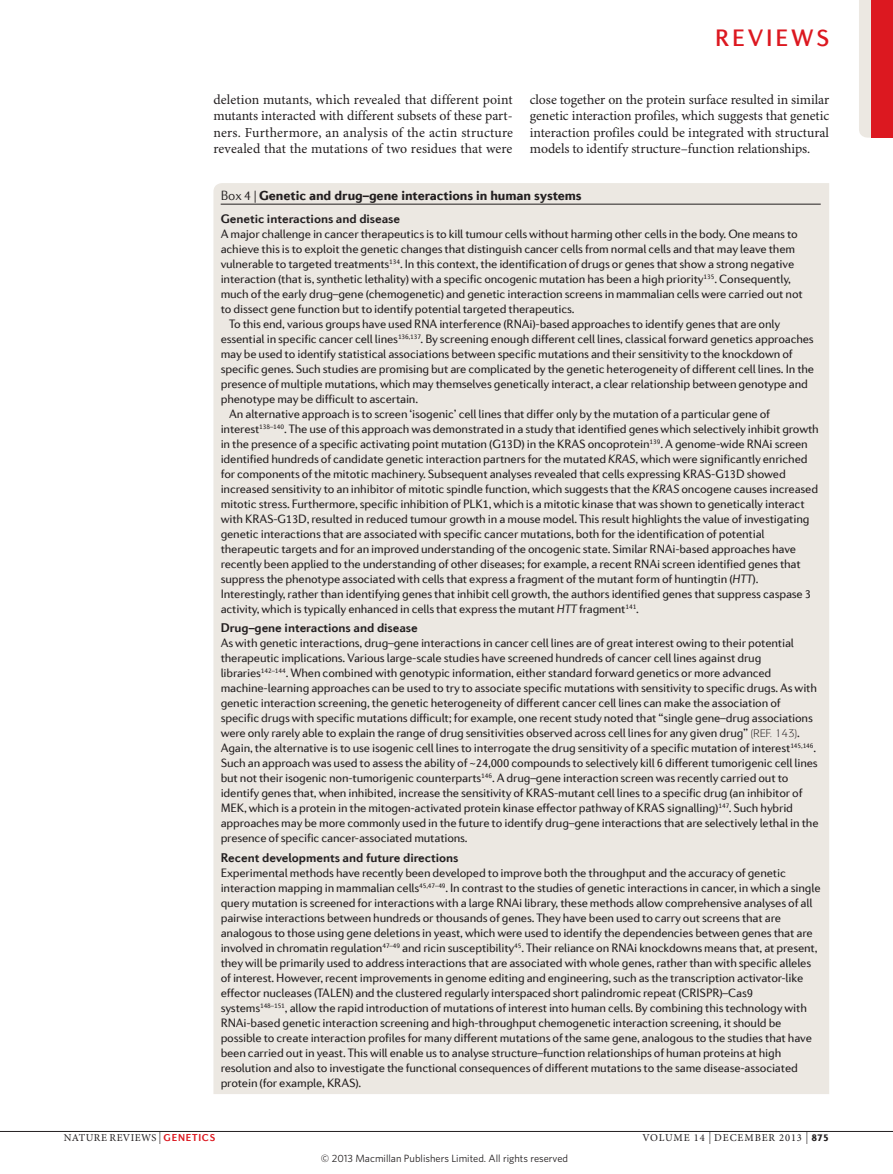
<style>
.page{position:relative;width:893px;height:1174px;background:#fff}
.page>*{position:absolute;margin:0;border:0;box-sizing:border-box;transform-origin:0 0}
.t1{font:500 24px "Diverda Sans Com";letter-spacing:.115em;color:#dc1820}
.bodyfirst_inline{font:13.8px/16.5px "Minion Pro";color:#231f20;text-align:justify}
.boxtitle{font:900 13.5px "Diverda Sans Com";letter-spacing:-.005em;color:#231f20}
.boxcrosshead{font:700 12.75px "Diverda Sans Com";letter-spacing:-.005em;color:#231f20}
.boxbody1{font:12.3px/15px "Diverda Sans Com";letter-spacing:-.015em;color:#231f20}
.boxbody{font:12.3px/15px "Diverda Sans Com";letter-spacing:-.015em;color:#231f20}
.t2{font:10.5px "Whitney";color:#231f20}
.t3{font:10.5px "Minion Pro";letter-spacing:.07em;color:#231f20}
.t4{font:10.5px "Minion Pro";letter-spacing:.04em;color:#231f20}
.s1{font-weight:300}
.s2{font-style:italic}
.s3{font-size:12px}
.s4{font-family:"Diverda Sans Com";font-weight:700;font-size:10.2px;color:#dc1820}
.s5{font-family:"Diverda Sans Com";font-weight:900}
</style>
<div class="page">
<hr style="left:0;top:1131px;width:893px;height:1px;background:#231f20">
<div style="left:213px;top:183px;width:616px;height:911px;background:#ece8e2"></div>
<hr style="left:221px;top:204px;width:600px;height:1px;background:#231f20">
<svg style="left:859px;top:0;width:13px;height:138px;background:#ead8d3"></svg>
<div style="left:872px;top:0;width:21px;height:138px;background:#dc1820"></div>
<svg style="left:751px;top:729px;width:20px;height:10px"></svg>
<svg style="left:777px;top:729px;width:2px;height:8px"></svg>
<h1 class="t1" style="left:715px;top:24px;width:116px">REVIEWS</h1>
<p class="bodyfirst_inline" style="left:213px;top:92px;width:301px">deletion mutants, which revealed that different point mutants interacted with different subsets of these part&shy;ners. Furthermore, an analysis of the actin structure revealed that the mutations of two residues that were</p>
<p class="bodyfirst_inline" style="left:530px;top:92px;width:301px">close together on the protein surface resulted in similar genetic interaction profiles, which suggests that genetic interaction profiles could be integrated with structural models to identify structure–function relationships.</p>
<p class="boxtitle" style="left:221px;top:187px;width:362px"><span class="s1">Box 4 |</span> Genetic and drug–gene interactions in human systems</p>
<p class="boxcrosshead" style="left:221px;top:211px;width:181px">Genetic interactions and disease</p>
<p class="boxbody1" style="left:221px;top:226px;width:584px">A major challenge in cancer therapeutics is to kill tumour cells without harming other cells in the body. One means to achieve this is to exploit the genetic changes that distinguish cancer cells from normal cells and that may leave them vulnerable to targeted treatments<sup>134</sup>. In this context, the identification of drugs or genes that show a strong negative interaction (that is, synthetic lethality) with a specific oncogenic mutation has been a high priority<sup>135</sup>. Consequently, much of the early drug–gene (chemogenetic) and genetic interaction screens in mammalian cells were carried out not to dissect gene function but to identify potential targeted therapeutics.</p>
<p class="boxbody" style="left:221px;top:316px;width:595px;text-indent:8px">To this end, various groups have used RNA interference (RNAi)-based approaches to identify genes that are only essential in specific cancer cell lines<sup>136,137</sup>. By screening enough different cell lines, classical forward genetics approaches may be used to identify statistical associations between specific mutations and their sensitivity to the knockdown of specific genes. Such studies are promising but are complicated by the genetic heterogeneity of different cell lines. In the presence of multiple mutations, which may themselves genetically interact, a clear relationship between genotype and phenotype may be difficult to ascertain.</p>
<p class="boxbody" style="left:221px;top:406px;width:600px;text-indent:9px">An alternative approach is to screen ‘isogenic’ cell lines that differ only by the mutation of a particular gene of interest<sup>138–140</sup>. The use of this approach was demonstrated in a study that identified genes which selectively inhibit growth in the presence of a specific activating point mutation (G13D) in the KRAS oncoprotein<sup>139</sup>. A genome-wide RNAi screen identified hundreds of candidate genetic interaction partners for the mutated <span class="s2">KRAS</span>, which were significantly enriched for components of the mitotic machinery. Subsequent analyses revealed that cells expressing KRAS‑G13D showed increased sensitivity to an inhibitor of mitotic spindle function, which suggests that the <span class="s2">KRAS</span> oncogene causes increased mitotic stress. Furthermore, specific inhibition of PLK1, which is a mitotic kinase that was shown to genetically interact with KRAS‑G13D, resulted in reduced tumour growth in a mouse model. This result highlights the value of investigating genetic interactions that are associated with specific cancer mutations, both for the identification of potential therapeutic targets and for an improved understanding of the oncogenic state. Similar RNAi-based approaches have recently been applied to the understanding of other diseases; for example, a recent RNAi screen identified genes that suppress the phenotype associated with cells that express a fragment of the mutant form of huntingtin (<span class="s2">HTT</span>).<br>Interestingly, rather than identifying genes that inhibit cell growth, the authors identified genes that suppress caspase 3 activity, which is typically enhanced in cells that express the mutant <span class="s2">HTT</span> fragment<sup>141</sup>.</p>
<p class="boxcrosshead" style="left:221px;top:620px;width:199px">Drug–gene interactions and disease</p>
<p class="boxbody1" style="left:221px;top:635px;width:598px">As with genetic interactions, drug–gene interactions in cancer cell lines are of great interest owing to their potential therapeutic implications. Various large-scale studies have screened hundreds of cancer cell lines against drug libraries<sup>142–144</sup>. When combined with genotypic information, either standard forward genetics or more advanced machine-learning approaches can be used to try to associate specific mutations with sensitivity to specific drugs. As with genetic interaction screening, the genetic heterogeneity of different cancer cell lines can make the association of specific drugs with specific mutations difficult; for example, one recent study noted that “single gene–drug associations were only rarely able to explain the range of drug sensitivities observed across cell lines for any given drug”</p>
<p class="boxbody1" style="left:221px;top:725px;width:599px;text-indent:561px">✔✓.<br>Again, the alternative is to use isogenic cell lines to interrogate the drug sensitivity of a specific mutation of interest<sup>145,146</sup>.<br>Such an approach was used to assess the ability of ~24,000 compounds to selectively kill 6 different tumorigenic cell lines but not their isogenic non-tumorigenic counterparts<sup>146</sup>. A drug–gene interaction screen was recently carried out to identify genes that, when inhibited, increase the sensitivity of KRAS-mutant cell lines to a specific drug (an inhibitor of MEK, which is a protein in the mitogen-activated protein kinase effector pathway of KRAS signalling)<sup>147</sup>. Such hybrid approaches may be more commonly used in the future to identify drug–gene interactions that are selectively lethal in the presence of specific cancer-associated mutations.</p>
<p class="boxcrosshead" style="left:221px;top:850px;width:239px">Recent developments and future directions</p>
<p class="boxbody1" style="left:221px;top:865px;width:601px">Experimental methods have recently been developed to improve both the throughput and the accuracy of genetic interaction mapping in mammalian cells<sup>45,47–49</sup>. In contrast to the studies of genetic interactions in cancer, in which a single query mutation is screened for interactions with a large RNAi library, these methods allow comprehensive analyses of all pairwise interactions between hundreds or thousands of genes. They have been used to carry out screens that are analogous to those using gene deletions in yeast, which were used to identify the dependencies between genes that are involved in chromatin regulation<sup>47–49</sup> and ricin susceptibility<sup>45</sup>. Their reliance on RNAi knockdowns means that, at present, they will be primarily used to address interactions that are associated with whole genes, rather than with specific alleles of interest. However, recent improvements in genome editing and engineering, such as the transcription activator-like effector nucleases (TALEN) and the clustered regularly interspaced short palindromic repeat (CRISPR)–Cas9 systems<sup>148–151</sup>, allow the rapid introduction of mutations of interest into human cells. By combining this technology with RNAi-based genetic interaction screening and high-throughput chemogenetic interaction screening, it should be possible to create interaction profiles for many different mutations of the same gene, analogous to the studies that have been carried out in yeast. This will enable us to analyse structure–function relationships of human proteins at high resolution and also to investigate the functional consequences of different mutations to the same disease-associated protein (for example, KRAS).</p>
<p class="t4" style="left:64px;top:1131px;width:153px">NATURE REVIEWS <span class="s3">|</span> <span class="s4">GENETICS</span></p>
<p class="t3" style="left:642px;top:1131px;width:188px">VOLUME 14 <span class="s3">|</span> DECEMBER 2013 <span class="s3">|</span> <span class="s5">875</span></p>
<p class="t2" style="left:321px;top:1151px;width:249px">© 2013 Macmillan Publishers Limited. All rights reserved</p>
</div>
